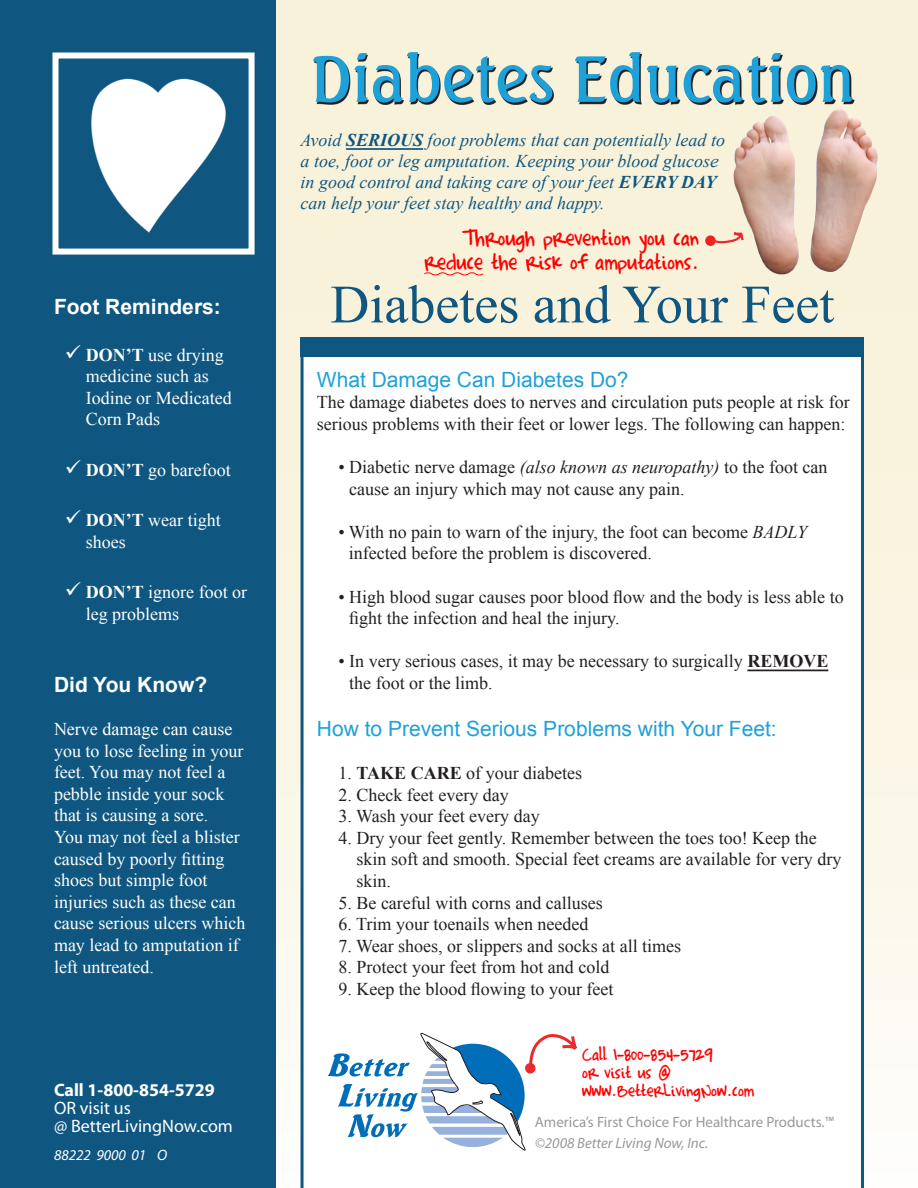
<style>
.page{position:relative;width:918px;height:1188px;background:#fff}
.page>*{position:absolute;margin:0;border:0;box-sizing:border-box;transform-origin:0 0}
.t1{font:500 63px "Seagull BT";color:#1ea1d9}
.t2{font:54px "Times New Roman";color:#0f5781}
.t3{font:27px/24px "Completein Him";color:#f00;text-align:right}
.t4{font:21px "Arial";color:#1ea1d9}
.Body_1{font:21px "Completein Him";color:#f00}
.t5{font:700 21px "Arial";color:#fff}
.t6{font:18px/21.6px "Times New Roman";color:#231f20}
.t7{font:18px/21.6px "Times New Roman";color:#fff}
.t8{font:italic 18px/21px "Times New Roman";color:#0f5781}
.t9{font:18px "Myriad Pro";color:#fff}
.t10{font:700 18px "Myriad Pro";color:#fff}
.Body_1-2{font:15px "Myriad Pro";color:#999}
.Body_1-3{font:italic 15px "Myriad Pro";color:#999}
.t11{font:italic 15px "Myriad Pro";color:#fff}
.s1{font-weight:700}
.s2{font-style:italic}
</style>
<div class="page">
<div style="left:0;top:0;width:289px;height:1188px;background:#0f5781"></div>
<div style="left:276px;top:0;width:642px;height:1188px;background:linear-gradient(to bottom,#f8efd3,#f9f8f4)"></div>
<svg style="left:301px;top:356px;width:563px;height:832px"></svg>
<div style="left:301px;top:337px;width:563px;height:19px;background:#0f5781"></div>
<hr style="left:747px;top:670px;width:81px;height:1px;background:#231f20">
<div style="left:52px;top:52px;width:203px;height:203px;border:6px solid #fff"></div>
<img style="left:91px;top:78px;width:135px;height:155px">
<hr style="left:346px;top:148px;width:77px;height:2px;background:#0f5781">
<svg style="left:314px;top:54px;width:604px;height:82px;background:#cdc7b4"></svg>
<img style="left:718px;top:106px;width:171px;height:173px">
<svg style="left:423px;top:271px;width:61px;height:5px"></svg>
<svg style="left:705px;top:235px;width:11px;height:11px"></svg>
<svg style="left:708px;top:230px;width:38px;height:15px"></svg>
<svg style="left:328px;top:1029px;width:252px;height:122px"></svg>
<p class="t5" style="left:54px;top:293px;width:168px">Foot Reminders:</p>
<p class="t7" style="left:86px;top:343px;width:147px;text-indent:-21px">✓ <span class="s1">DON’T</span> use drying medicine such as<br>Iodine or Medicated<br>Corn Pads</p>
<p class="t7" style="left:65px;top:459px;width:167px">✓ <span class="s1">DON’T</span> go barefoot</p>
<p class="t7" style="left:86px;top:509px;width:136px;text-indent:-21px">✓ <span class="s1">DON’T</span> wear tight shoes</p>
<p class="t7" style="left:86px;top:581px;width:163px;text-indent:-21px">✓ <span class="s1">DON’T</span> ignore foot or leg problems</p>
<p class="t5" style="left:54px;top:671px;width:155px">Did You Know?</p>
<p class="t7" style="left:54px;top:718px;width:180px">Nerve damage can cause</p>
<p class="t7" style="left:54px;top:739px;width:191px">you to lose feeling in your</p>
<p class="t7" style="left:54px;top:761px;width:173px">feet. You may not feel a</p>
<p class="t7" style="left:54px;top:783px;width:193px">pebble inside your sock that is causing a sore.<br>You may not feel a blister caused by poorly fitting shoes but simple foot injuries such as these can cause serious ulcers which may lead to amputation if left untreated.</p>
<p class="t10" style="left:54px;top:1078px;width:162px">Call 1-800-854-5729</p>
<p class="t9" style="left:54px;top:1097px;width:78px">OR visit us</p>
<p class="t9" style="left:54px;top:1115px;width:180px">@ BetterLivingNow.com</p>
<p class="t11" style="left:54px;top:1146px;width:115px">88222 9000 01 O</p>
<p class="t1" style="left:310px;top:38px;width:546px">Diabetes Education</p>
<p class="t8" style="left:301px;top:129px;width:426px">Avoid <span class="s1">SERIOUS</span> foot problems that can potentially lead to a toe, foot or leg amputation. Keeping your blood glucose in good control and taking care of your feet <span class="s1">EVERY DAY </span>can help your feet stay healthy and happy.</p>
<p class="t3" style="left:424px;top:228px;width:276px">Through prevention you can reduce the risk of amputations.</p>
<p class="t2" style="left:330px;top:268px;width:505px">Diabetes and Your Feet</p>
<p class="t4" style="left:317px;top:365px;width:313px">What Damage Can Diabetes Do?</p>
<p class="t6" style="left:317px;top:391px;width:534px">The damage diabetes does to nerves and circulation puts people at risk for serious problems with their feet or lower legs. The following can happen:</p>
<p class="t6" style="left:349px;top:456px;width:480px;text-indent:-11px">• Diabetic nerve damage <span class="s2">(also known as neuropathy)</span> to the foot can cause an injury which may not cause any pain.</p>
<p class="t6" style="left:349px;top:521px;width:460px;text-indent:-10px">• With no pain to warn of the injury, the foot can become <span class="s2">BADLY </span>infected before the problem is discovered.</p>
<p class="t6" style="left:349px;top:586px;width:496px;text-indent:-11px">• High blood sugar causes poor blood flow and the body is less able to fight the infection and heal the injury.</p>
<p class="t6" style="left:349px;top:650px;width:481px;text-indent:-11px">• In very serious cases, it may be necessary to surgically <span class="s1">REMOVE </span>the foot or the limb.</p>
<p class="t4" style="left:317px;top:715px;width:461px">How to Prevent Serious Problems with Your Feet:</p>
<p class="t6" style="left:339px;top:762px;width:245px">1. <span class="s1">TAKE CARE</span> of your diabetes</p>
<p class="t6" style="left:339px;top:784px;width:172px">2. Check feet every day</p>
<p class="t6" style="left:339px;top:805px;width:203px">3. Wash your feet every day</p>
<p class="t6" style="left:357px;top:827px;width:486px;text-indent:-18px">4. Dry your feet gently. Remember between the toes too! Keep the skin soft and smooth. Special feet creams are available for very dry skin.</p>
<p class="t6" style="left:339px;top:892px;width:266px">5. Be careful with corns and calluses</p>
<p class="t6" style="left:339px;top:913px;width:252px">6. Trim your toenails when needed</p>
<p class="t6" style="left:339px;top:935px;width:344px">7. Wear shoes, or slippers and socks at all times</p>
<p class="t6" style="left:339px;top:956px;width:272px">8. Protect your feet from hot and cold</p>
<p class="t6" style="left:339px;top:978px;width:276px">9. Keep the blood flowing to your feet</p>
<p class="Body_1" style="left:582px;top:1045px;width:132px">Call 1-800-854-5729</p>
<p class="Body_1" style="left:582px;top:1063px;width:90px">or visit us @</p>
<p class="Body_1" style="left:582px;top:1081px;width:174px">www.BetterLivingNow.com</p>
<p class="Body_1-2" style="left:535px;top:1113px;width:301px">America’s First Choice For Healthcare Products.™</p>
<p class="Body_1-3" style="left:535px;top:1134px;width:175px">©2008 Better Living Now, Inc.</p>
</div>
